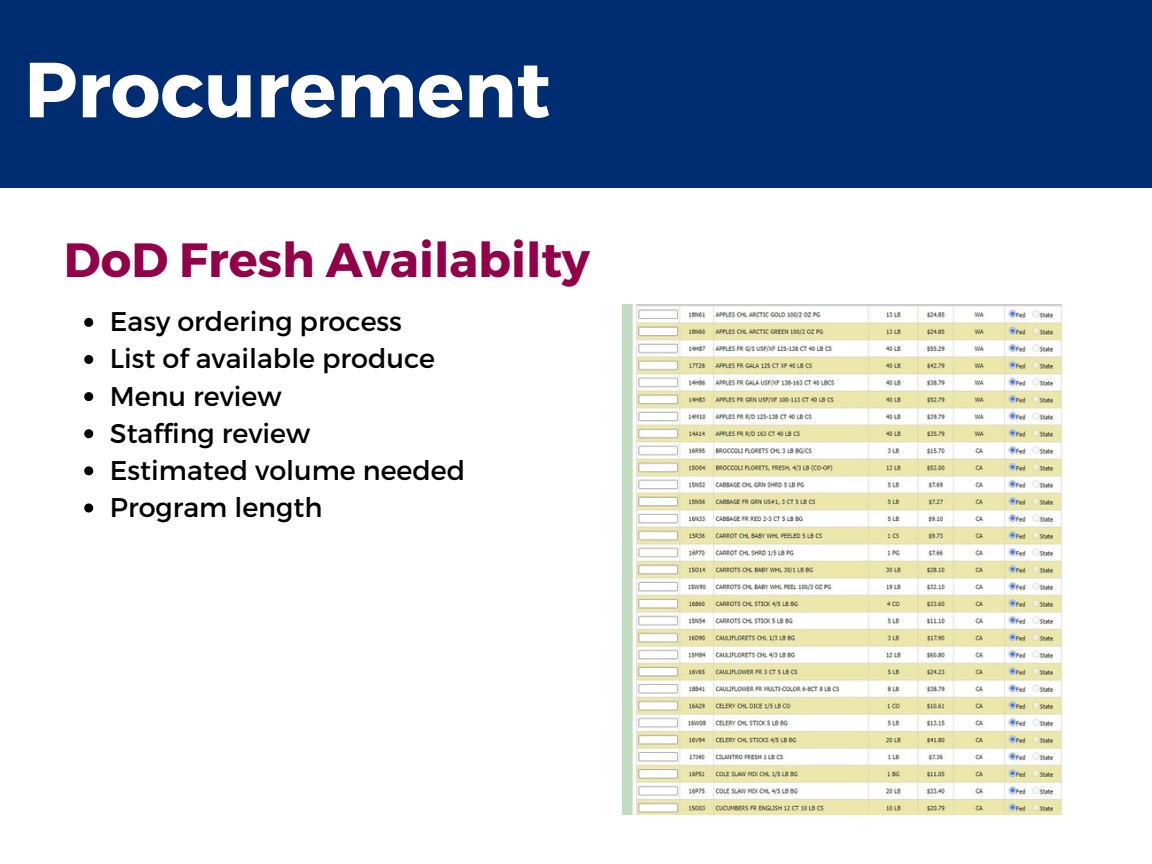
<style>
.page{position:relative;width:1152px;height:864px;background:#fff}
.page>*{position:absolute;margin:0;border:0;box-sizing:border-box;transform-origin:0 0}
.t1{font:700 78px "Montserrat";color:#fff}
.t2{font:700 48px "Montserrat";color:#910048}
.t3{font:27px "Montserrat";color:#000}
</style>
<div class="page">
<div style="left:0;top:0;width:1152px;height:188px;background:#002d72"></div>
<img style="left:622px;top:305px;width:441px;height:509px">
<svg style="left:84px;top:318px;width:9px;height:9px"></svg>
<svg style="left:84px;top:355px;width:9px;height:9px"></svg>
<svg style="left:84px;top:392px;width:9px;height:9px"></svg>
<svg style="left:84px;top:429px;width:9px;height:9px"></svg>
<svg style="left:84px;top:466px;width:9px;height:9px"></svg>
<svg style="left:84px;top:503px;width:9px;height:9px"></svg>
<p class="t1" style="left:24px;top:39px;width:528px">Procurement</p>
<p class="t2" style="left:64px;top:229px;width:528px">DoD Fresh Availabilty</p>
<p class="t3" style="left:110px;top:304px;width:294px">Easy ordering process</p>
<p class="t3" style="left:110px;top:341px;width:327px">List of available produce</p>
<p class="t3" style="left:110px;top:378px;width:173px">Menu review</p>
<p class="t3" style="left:110px;top:416px;width:202px">Staffing review</p>
<p class="t3" style="left:110px;top:453px;width:357px">Estimated volume needed</p>
<p class="t3" style="left:110px;top:490px;width:214px">Program length</p>
</div>
